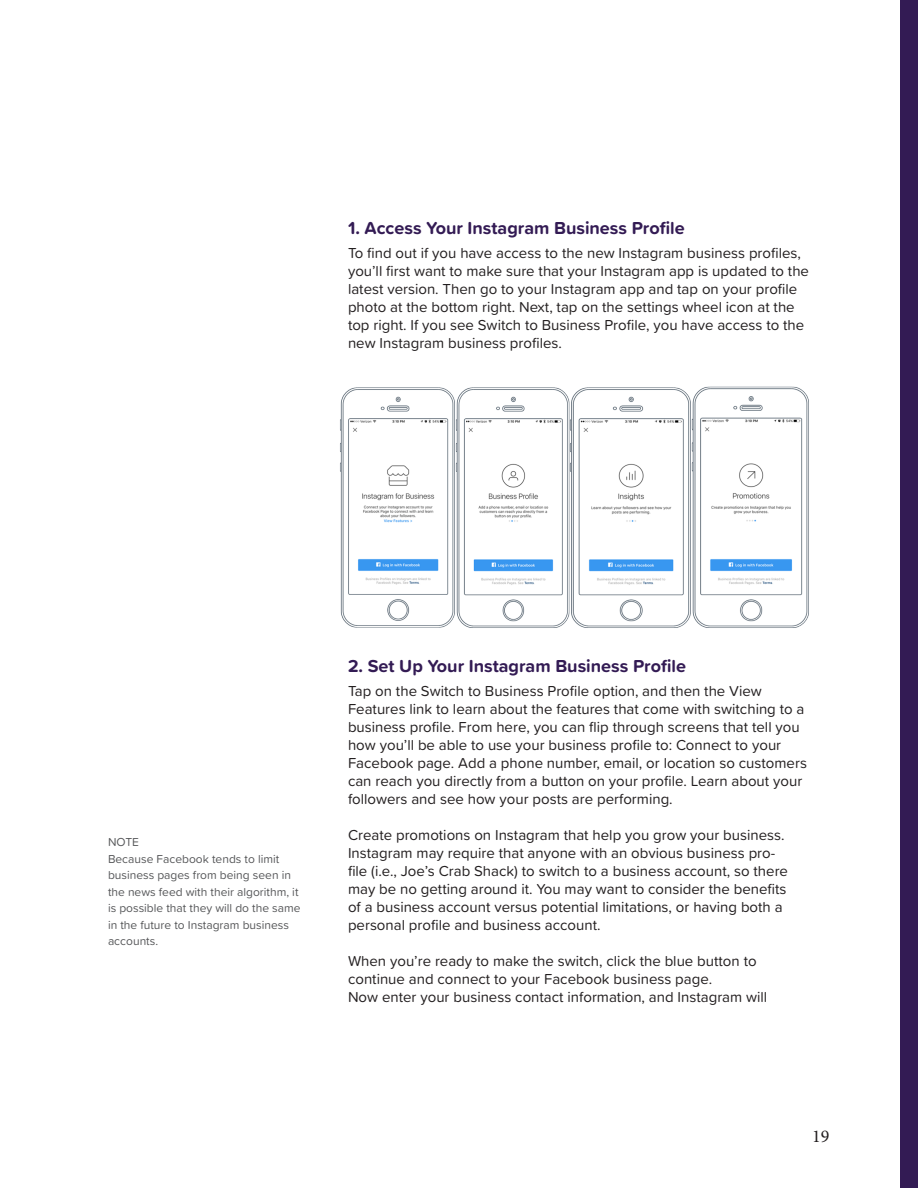
<style>
.page{position:relative;width:918px;height:1188px;background:#fff}
.page>*{position:absolute;margin:0;border:0;box-sizing:border-box;transform-origin:0 0}
.body{font:700 18px "Proxima Soft";color:#331b54}
.t1{font:18px "Minion Pro";color:#231f20}
.body-2{font:15px/18px "Proxima Soft";color:#231f20}
.examples{font:12px/16.5px "Proxima Soft";color:#57585a}
</style>
<div class="page">
<div style="left:900px;top:0;width:18px;height:1188px;background:#331b54"></div>
<img style="left:340px;top:386px;width:469px;height:242px">
<p class="body" style="left:348px;top:215px;width:338px">1. Access Your Instagram Business Profile</p>
<p class="body-2" style="left:348px;top:244px;width:463px">To find out if you have access to the new Instagram business profiles, you’ll first want to make sure that your Instagram app is updated to the latest version. Then go to your Instagram app and tap on your profile photo at the bottom right. Next, tap on the settings wheel icon at the top right. If you see Switch to Business Profile, you have access to the new Instagram business profiles.</p>
<p class="examples" style="left:108px;top:833px;width:194px">NOTE<br>Because Facebook tends to limit business pages from being seen in the news feed with their algorithm, it is possible that they will do the same in the future to Instagram business accounts.</p>
<p class="body" style="left:348px;top:653px;width:340px">2. Set Up Your Instagram Business Profile</p>
<p class="body-2" style="left:348px;top:682px;width:461px">Tap on the Switch to Business Profile option, and then the View Features link to learn about the features that come with switching to a business profile. From here, you can flip through screens that tell you how you’ll be able to use your business profile to: Connect to your Facebook page. Add a phone number, email, or location so customers can reach you directly from a button on your profile. Learn about your followers and see how your posts are performing.</p>
<p class="body-2" style="left:348px;top:826px;width:438px">Create promotions on Instagram that help you grow your business.</p>
<p class="body-2" style="left:348px;top:844px;width:442px">Instagram may require that anyone with an obvious business pro&shy;file (i.e., Joe’s Crab Shack) to switch to a business account, so there may be no getting around it. You may want to consider the benefits of a business account versus potential limitations, or having both a personal profile and business account.</p>
<p class="body-2" style="left:348px;top:952px;width:410px">When you’re ready to make the switch, click the blue button to continue and connect to your Facebook business page.</p>
<p class="body-2" style="left:348px;top:988px;width:421px">Now enter your business contact information, and Instagram will</p>
<p class="t1" style="left:812px;top:1124px;width:19px">19</p>
</div>
